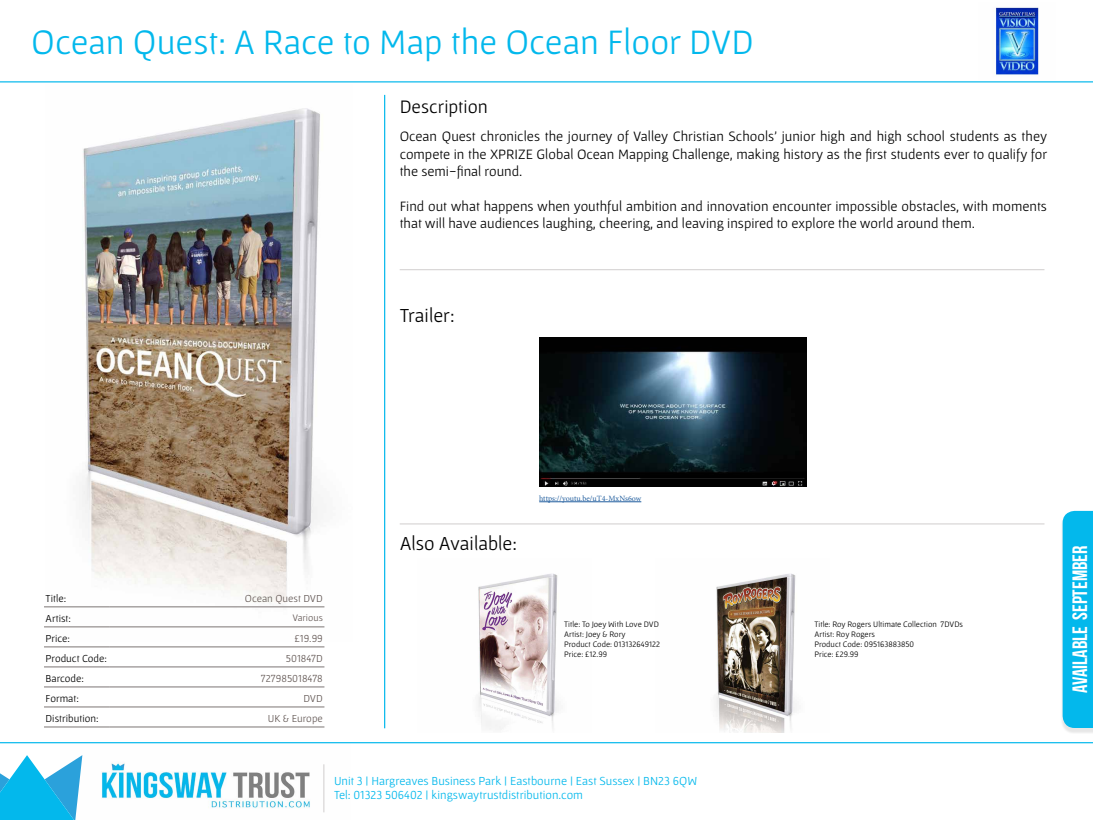
<style>
.page{position:relative;width:1093px;height:820px;background:#fff}
.page>*{position:absolute;margin:0;border:0;box-sizing:border-box;transform-origin:0 0}
.t1{font:36px "Gafata";color:#03b8ec}
.t2{font:20.8px "Bebas Neue";color:#fff}
.t3{font:20px "Gafata";color:#000}
.t4{font:19.2px "Gafata";color:#000}
.t5{font:14.4px/17.3px "Gafata";color:#000;text-align:justify}
.t6{font:12.4px/14.9px "Gafata";color:#03b8ec}
.t7{font:10.8px "Gafata";color:#000}
.t8{font:10.8px "Gafata";color:#655a57}
.t9{font:10px "Gafata";color:#655a57}
.t10{font:8.4px/10.1px "Gafata";color:#000}
.t11{font:8px "Minion Pro";letter-spacing:-.01em;color:#215e9e}
</style>
<div class="page">
<img style="left:716px;top:573px;width:80px;height:159px">
<img style="left:46px;top:108px;width:279px;height:520px">
<img style="left:60px;top:743px;width:290px;height:70px">
<hr style="left:0;top:81px;width:1093px;height:1px;background:#03b8ec">
<hr style="left:0;top:741px;width:1093px;height:2px;background:#03b8ec">
<hr style="left:323px;top:764px;width:1px;height:48px;background:#7c7574">
<svg style="left:0;top:754px;width:82px;height:65px"></svg>
<div style="left:1060px;top:512px;width:33px;height:221px;background:#000;opacity:.1"></div>
<div style="left:1062px;top:510px;width:31px;height:217px;background:#03b8ec"></div>
<hr style="left:384px;top:95px;width:1px;height:633px;background:#03b8ec">
<hr style="left:44px;top:726px;width:66px;height:1px;background:#7c7574">
<hr style="left:110px;top:726px;width:214px;height:1px;background:#7c7574">
<hr style="left:44px;top:606px;width:66px;height:1px;background:#7c7574">
<hr style="left:110px;top:606px;width:214px;height:1px;background:#7c7574">
<hr style="left:44px;top:626px;width:66px;height:1px;background:#7c7574">
<hr style="left:110px;top:626px;width:214px;height:1px;background:#7c7574">
<hr style="left:44px;top:646px;width:66px;height:1px;background:#7c7574">
<hr style="left:110px;top:646px;width:214px;height:1px;background:#7c7574">
<hr style="left:44px;top:666px;width:66px;height:1px;background:#7c7574">
<hr style="left:110px;top:666px;width:214px;height:1px;background:#7c7574">
<hr style="left:44px;top:686px;width:66px;height:1px;background:#7c7574">
<hr style="left:110px;top:686px;width:214px;height:1px;background:#7c7574">
<hr style="left:44px;top:706px;width:66px;height:1px;background:#7c7574">
<hr style="left:110px;top:706px;width:214px;height:1px;background:#7c7574">
<hr style="left:400px;top:269px;width:644px;height:1px;background:#7c7574">
<img style="left:995px;top:7px;width:44px;height:69px">
<img style="left:539px;top:337px;width:267px;height:149px">
<hr style="left:539px;top:501px;width:102px;height:1px;background:#215e9e">
<hr style="left:400px;top:523px;width:644px;height:1px;background:#7c7574">
<img style="left:478px;top:573px;width:80px;height:157px">
<h1 class="t1" style="left:31px;top:21px;width:724px">Ocean Quest: A Race to Map the Ocean Floor DVD</h1>
<h3 class="t4" style="left:400px;top:95px;width:90px">Description</h3>
<p class="t5" style="left:400px;top:127px;width:649px">Ocean Quest chronicles the journey of Valley Christian Schools’ junior high and high school students as they compete in the XPRIZE Global Ocean Mapping Challenge, making history as the first students ever to qualify for the semi-final round.</p>
<p class="t5" style="left:400px;top:197px;width:649px">Find out what happens when youthful ambition and innovation encounter impossible obstacles, with moments that will have audiences laughing, cheering, and leaving inspired to explore the world around them.</p>
<h3 class="t3" style="left:400px;top:303px;width:56px">Trailer:</h3>
<p class="t7" style="left:46px;top:591px;width:22px">Title:</p>
<p class="t8" style="left:245px;top:591px;width:79px">Ocean Quest DVD</p>
<p class="t7" style="left:46px;top:611px;width:27px">Artist:</p>
<p class="t9" style="left:292px;top:612px;width:32px">Various</p>
<p class="t7" style="left:46px;top:631px;width:26px">Price:</p>
<p class="t8" style="left:294px;top:631px;width:30px">£19.99</p>
<p class="t7" style="left:46px;top:651px;width:63px">Product Code:</p>
<p class="t8" style="left:286px;top:651px;width:38px">501847D</p>
<p class="t7" style="left:46px;top:671px;width:40px">Barcode:</p>
<p class="t8" style="left:261px;top:671px;width:63px">727985018478</p>
<p class="t7" style="left:46px;top:691px;width:35px">Format:</p>
<p class="t8" style="left:303px;top:691px;width:21px">DVD</p>
<p class="t7" style="left:46px;top:711px;width:54px">Distribution:</p>
<p class="t8" style="left:268px;top:711px;width:56px">UK &amp; Europe</p>
<h3 class="t3" style="left:400px;top:531px;width:119px">Also Available:</h3>
<p class="t11" style="left:539px;top:493px;width:104px">https://youtu.be/uT4-MxNs6ow</p>
<p class="t10" style="left:564px;top:618px;width:97px">Title: To Joey With Love DVD<br>Artist: Joey &amp; Rory<br>Product Code: 013132649122<br>Price: £12.99</p>
<p class="t10" style="left:814px;top:618px;width:150px">Title: Roy Rogers Ultimate Collection 7DVDs<br>Artist: Roy Rogers<br>Product Code: 095163883850<br>Price: £29.99</p>
<p class="t6" style="left:334px;top:772px;width:365px">Unit 3 | Hargreaves Business Park | Eastbourne | East Sussex | BN23 6QW<br>Tel: 01323 506402 | kingswaytrustdistribution.com</p>
<h2 class="t2" style="left:1069px;top:693px;width:149px;rotate:-90deg">Available september</h2>
</div>
